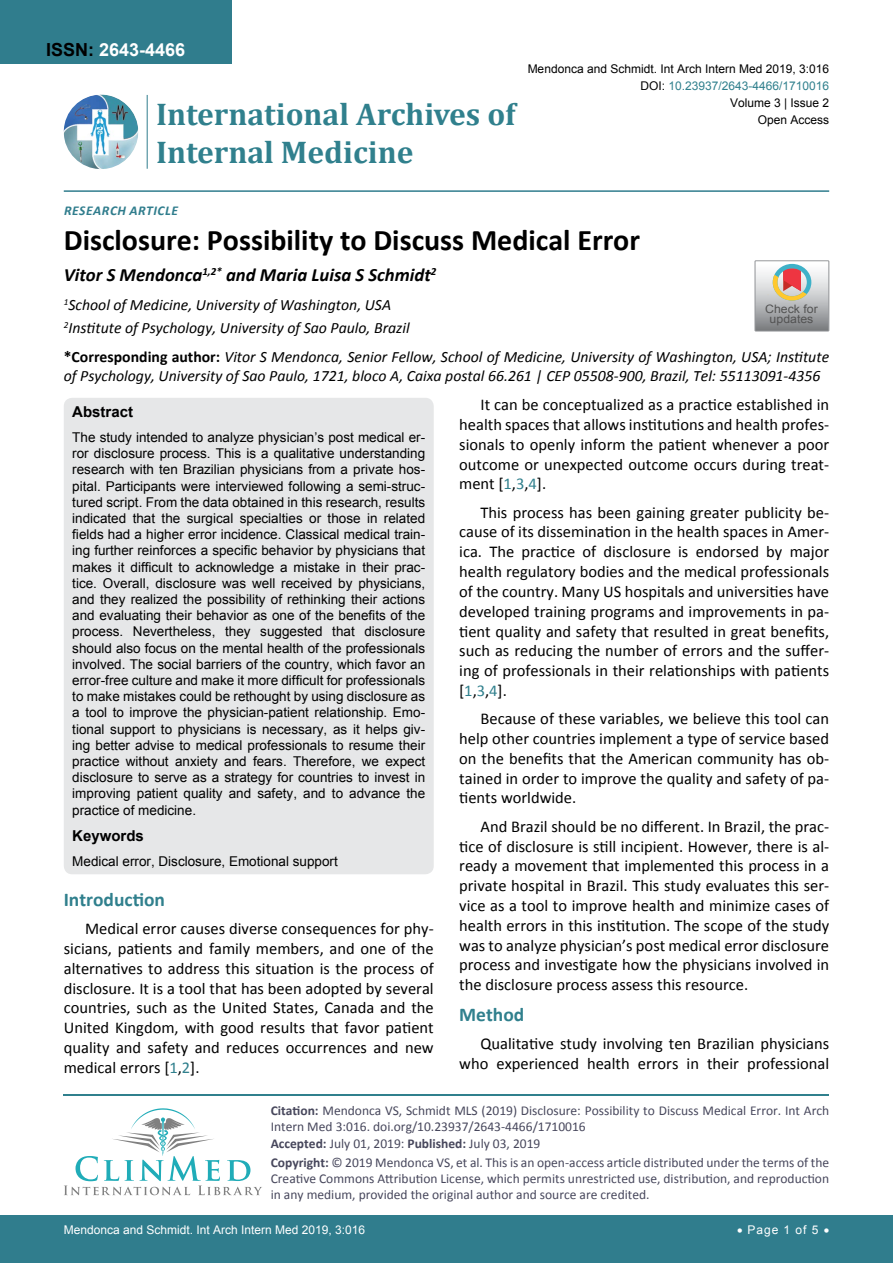
<style>
.page{position:relative;width:893px;height:1263px;background:#fff}
.page>*{position:absolute;margin:0;border:0;box-sizing:border-box;transform-origin:0 0}
.t1{font:700 31.5px "Cambria";color:#30808d}
.t2{font:700 30px "Calibri";color:#000}
.t3{font:700 19.5px "Calibri";color:#30808d}
.t4{font:italic 700 18.75px "Calibri";color:#000}
.t5{font:700 18px "Arial";color:#fff}
.t6{font:16.5px/19.8px "Calibri";color:#000;text-align:justify}
.t7{font:italic 15.75px/23.1px "Calibri";color:#000}
.t8{font:700 15px "Arial";color:#000}
.t9{font:13.5px/16.2px "Arial";color:#000;text-align:justify}
.t10{font:13.5px/17.4px "Calibri";color:#47475c}
.t11{font:italic 700 13.5px "Calibri";letter-spacing:.04em;color:#307d8d}
.t12{font:12px "Arial";color:#000}
.t13{font:12px "Arial";color:#fff}
.t14{font:12px "Arial";color:#30808d}
.t15{font:11.7px/10.1px "Arial";color:#535353;text-align:center;scale:1.06 1}
.s1{color:#000}
.s2{font-weight:700;font-style:normal}
.s3{color:#30808d}
.s4{font-weight:700}
</style>
<div class="page">
<hr style="left:64px;top:1094px;width:765px;height:2px;background:#30808d">
<svg style="left:64px;top:1108px;width:198px;height:87px"></svg>
<hr style="left:64px;top:190px;width:765px;height:2px;background:#307d8d">
<div style="left:0;top:1215px;width:893px;height:48px;background:#307d8d"></div>
<img style="left:64px;top:95px;width:74px;height:74px;border-radius:37px">
<hr style="left:147px;top:95px;width:1px;height:74px;background:#307d8d">
<div style="left:0;top:0;width:231px;height:64px;background:#307d8d"></div>
<div style="left:64px;top:398px;width:370px;height:476px;background:#e6e7e8;border-radius:9px"></div>
<svg style="left:755px;top:261px;width:74px;height:70px"></svg>
<p class="t5" style="left:46px;top:38px;width:141px"><span class="s1">ISSN:</span> 2643-4466</p>
<h1 class="t1" style="left:156px;top:92px;width:361px">International Archives of</h1>
<h1 class="t1" style="left:156px;top:130px;width:259px">Internal Medicine</h1>
<p class="t12" style="left:528px;top:60px;width:303px">Mendonca and Schmidt. Int Arch Intern Med 2019, 3:016</p>
<p class="t12" style="left:730px;top:95px;width:101px">Volume 3 | Issue 2</p>
<p class="t14" style="left:640px;top:78px;width:190px"><span class="s1">DOI:</span> 10.23937/2643-4466/1710016</p>
<p class="t12" style="left:758px;top:112px;width:73px">Open Access</p>
<p class="t11" style="left:64px;top:202px;width:115px">Research Ar ticle</p>
<h2 class="t2" style="left:64px;top:221px;width:578px">Disclosure: Possibility to Discuss Medical Error</h2>
<p class="t4" style="left:64px;top:263px;width:374px">Vitor S Mendonca<sup>1,2*</sup> and Maria Luisa S Schmidt<sup>2</sup></p>
<p class="t7" style="left:64px;top:293px;width:347px"><sup>1</sup>School of Medicine, University of Washington, USA<br><sup>2</sup>Institute of Psychology, University of Sao Paulo, Brazil</p>
<p class="t15" style="left:765px;top:304px;width:51px">Check for updates</p>
<p class="t7" style="left:64px;top:347px;width:767px;line-height:18.9px"><span class="s2">*Corresponding author:</span> Vitor S Mendonca, Senior Fellow, School of Medicine, University of Washington, USA; Institute of Psychology, University of Sao Paulo, 1721, bloco A, Caixa postal 66.261 | CEP 05508-900, Brazil, Tel: 55113091-4356</p>
<p class="t8" style="left:72px;top:402px;width:62px">Abstract</p>
<p class="t9" style="left:72px;top:429px;width:354px">The study intended to analyze physician’s post medical er&shy;ror disclosure process. This is a qualitative understanding research with ten Brazilian physicians from a private hos&shy;pital. Participants were interviewed following a semi-struc&shy;tured script. From the data obtained in this research, results indicated that the surgical specialties or those in related fields had a higher error incidence. Classical medical train&shy;ing further reinforces a specific behavior by physicians that makes it difficult to acknowledge a mistake in their prac&shy;tice. Overall, disclosure was well received by physicians, and they realized the possibility of rethinking their actions and evaluating their behavior as one of the benefits of the process. Nevertheless, they suggested that disclosure should also focus on the mental health of the professionals involved. The social barriers of the country, which favor an error-free culture and make it more difficult for professionals to make mistakes could be rethought by using disclosure as a tool to improve the physician-patient relationship. Emo&shy;tional support to physicians is necessary, as it helps giv&shy;ing better advise to medical professionals to resume their practice without anxiety and fears. Therefore, we expect disclosure to serve as a strategy for countries to invest in improving patient quality and safety, and to advance the practice of medicine.</p>
<p class="t8" style="left:72px;top:826px;width:73px">Keywords</p>
<p class="t9" style="left:72px;top:853px;width:267px">Medical error, Disclosure, Emotional support</p>
<p class="t3" style="left:64px;top:887px;width:103px">Introduction</p>
<p class="t6" style="left:64px;top:919px;width:371px;text-indent:21px">Medical error causes diverse consequences for phy&shy;sicians, patients and family members, and one of the alternatives to address this situation is the process of disclosure. It is a tool that has been adopted by several countries, such as the United States, Canada and the United Kingdom, with good results that favor patient quality and safety and reduces occurrences and new medical errors [<span class="s3">1</span>,<span class="s3">2</span>].</p>
<p class="t6" style="left:459px;top:395px;width:371px;text-indent:21px">It can be conceptualized as a practice established in health spaces that allows institutions and health profes&shy;sionals to openly inform the patient whenever a poor outcome or unexpected outcome occurs during treat&shy;ment [<span class="s3">1</span>,<span class="s3">3</span>,<span class="s3">4</span>].</p>
<p class="t6" style="left:459px;top:502px;width:371px;text-indent:21px">This process has been gaining greater publicity be&shy;cause of its dissemination in the health spaces in Amer&shy;ica. The practice of disclosure is endorsed by major health regulatory bodies and the medical professionals of the country. Many US hospitals and universities have developed training programs and improvements in pa&shy;tient quality and safety that resulted in great benefits, such as reducing the number of errors and the suffer&shy;ing of professionals in their relationships with patients [<span class="s3">1</span>,<span class="s3">3</span>,<span class="s3">4</span>].</p>
<p class="t6" style="left:459px;top:709px;width:371px;text-indent:21px">Because of these variables, we believe this tool can help other countries implement a type of service based on the benefits that the American community has ob&shy;tained in order to improve the quality and safety of pa&shy;tients worldwide.</p>
<p class="t6" style="left:459px;top:816px;width:371px;text-indent:21px">And Brazil should be no different. In Brazil, the prac&shy;tice of disclosure is still incipient. However, there is al&shy;ready a movement that implemented this process in a private hospital in Brazil. This study evaluates this ser&shy;vice as a tool to improve health and minimize cases of health errors in this institution. The scope of the study was to analyze physician’s post medical error disclosure process and investigate how the physicians involved in the disclosure process assess this resource.</p>
<p class="t3" style="left:459px;top:1002px;width:67px">Method</p>
<p class="t6" style="left:459px;top:1034px;width:371px;text-align:right">Qualitative study involving ten Brazilian physicians who experienced health errors in their professional</p>
<p class="t10" style="left:271px;top:1101px;width:560px"><span class="s4">Citation:</span> Mendonca VS, Schmidt MLS (2019) Disclosure: Possibility to Discuss Medical Error. Int Arch Intern Med 3:016. doi.org/10.23937/2643-4466/1710016<br><span class="s4">Accepted:</span> July 01, 2019: <span class="s4">Published:</span> July 03, 2019<br><span class="s4">Copyright:</span> © 2019 Mendonca VS, et al. This is an open-access article distributed under the terms of the</p>
<p class="t10" style="left:271px;top:1170px;width:560px;line-height:16.2px">Creative Commons Attribution License, which permits unrestricted use, distribution, and reproduction in any medium, provided the original author and source are credited.</p>
<p class="t13" style="left:64px;top:1221px;width:303px">Mendonca and Schmidt. Int Arch Intern Med 2019, 3:016</p>
<p class="t13" style="left:737px;top:1221px;width:94px">• Page 1 of 5 •</p>
</div>
